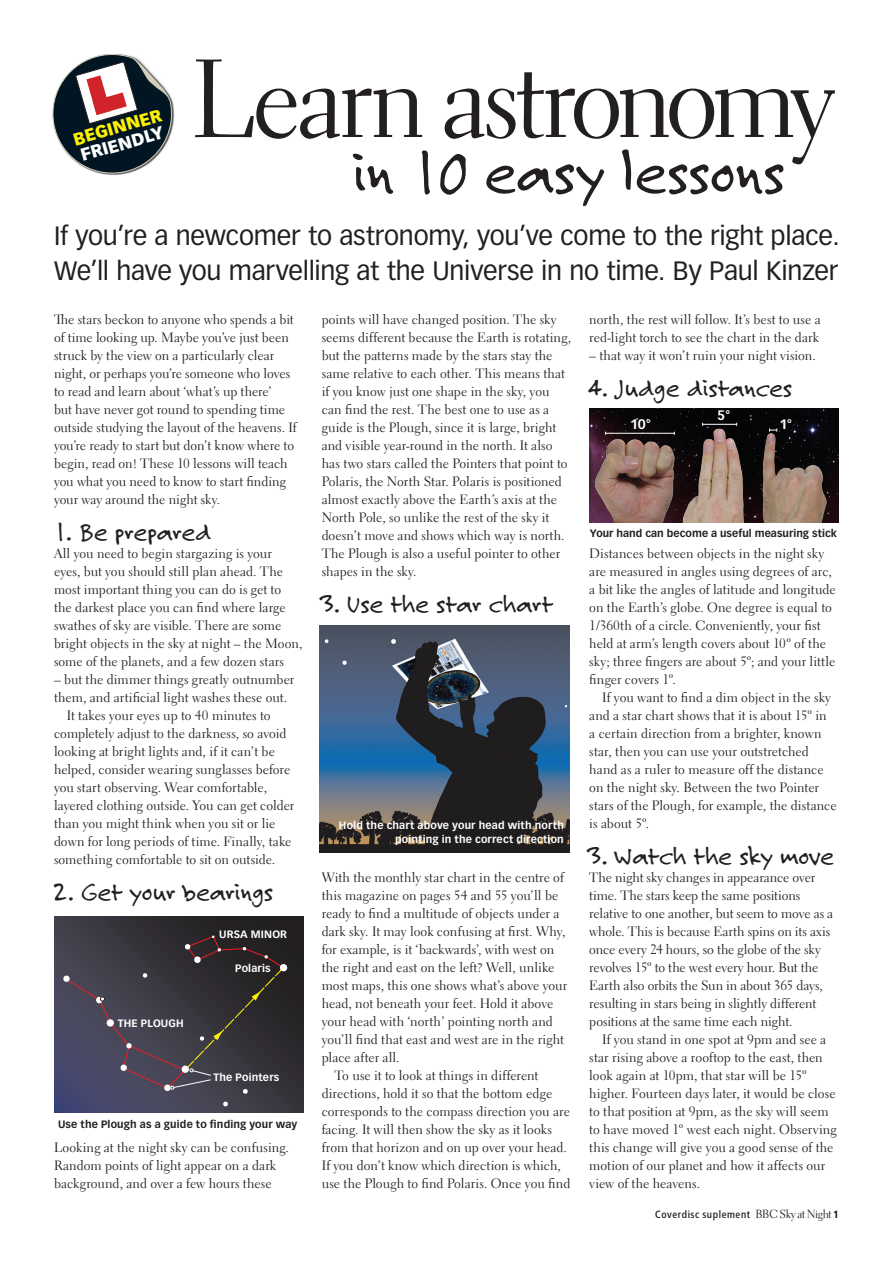
<style>
.page{position:relative;width:893px;height:1263px;background:#fff}
.page>*{position:absolute;margin:0;border:0;box-sizing:border-box;transform-origin:0 0}
.t1{font:112.2px "Electra LH Display";letter-spacing:-.015em;color:#231f20}
.Cover_main_head{font:63.75px "Felt Tip Roman";letter-spacing:-.01em;color:#231f20}
.Feature_body{font:27px "Felt Tip Roman";letter-spacing:-.01em;color:#231f20}
.Feature_strapline{font:26.1px/34.8px "Vectora LH";letter-spacing:-.01em;color:#231f20}
.t2{font:900 17.25px/17.2px "Vectora LH";color:#fff101}
.Feature_body-2{font:13.5px/18px "Electra LH";color:#231f20}
.Captions{font:700 13.5px "Vectora LH";color:#fff}
.Captions-2{font:700 10.5px/14.2px "Vectora LH";letter-spacing:.015em;color:#fff;text-align:right}
.Captions-3{font:700 10.5px "Vectora LH";letter-spacing:.01em;color:#231f20}
.t3{font:10.5px "Transit Front Neg";letter-spacing:.025em;color:#231f20}
.s1{color:#fff}
.s2{font-family:"Electra LH Display";font-size:12px}
.s3{font-weight:700}
</style>
<div class="page">
<svg style="left:52px;top:54px;width:121px;height:121px"></svg>
<svg style="left:54px;top:916px;width:249px;height:196px;background:#363541"></svg>
<svg style="left:223px;top:1101px;width:5px;height:6px"></svg>
<svg style="left:63px;top:935px;width:225px;height:159px;background:#3f3c45"></svg>
<img style="left:319px;top:625px;width:250px;height:228px">
<img style="left:590px;top:408px;width:249px;height:115px">
<img style="left:760px;top:413px;width:77px;height:109px">
<img style="left:677px;top:412px;width:83px;height:110px">
<img style="left:589px;top:414px;width:89px;height:108px">
<svg style="left:769px;top:428px;width:8px;height:4px"></svg>
<hr style="left:703px;top:424px;width:34px;height:1px;background:#fff">
<hr style="left:606px;top:433px;width:68px;height:1px;background:#fff">
<p class="t1" style="left:193px;top:33px;width:642px">Learn astronomy</p>
<p class="t2" style="left:71px;top:131px;width:93px;rotate:-16deg">BEGINNER<br><span class="s1">FRIENDLY</span></p>
<p class="Cover_main_head" style="left:353px;top:134px;width:433px">in 10 easy lessons</p>
<p class="Feature_strapline" style="left:54px;top:219px;width:787px">If you’re a newcomer to astronomy, you’ve come to the right place.<br>We’ll have you marvelling at the Universe in no time. By Paul Kinzer</p>
<p class="Feature_body-2" style="left:54px;top:310px;width:244px">The stars beckon to anyone who spends a bit of time looking up. Maybe you’ve just been struck by the view on a particularly clear night, or perhaps you’re someone who loves to read and learn about ‘what’s up there’<br>but have never got round to spending time outside studying the layout of the heavens. If you’re ready to start but don’t know where to begin, read on! These 10 lessons will teach you what you need to know to start finding your way around the night sky.</p>
<p class="Feature_body" style="left:54px;top:516px;width:159px">1. Be prepared</p>
<p class="Feature_body-2" style="left:54px;top:544px;width:250px">All you need to begin stargazing is your<br>eyes, but you should still plan ahead. The most important thing you can do is get to<br>the darkest place you can find where large swathes of sky are visible. There are some bright objects in the sky at night – the Moon, some of the planets, and a few dozen stars</p>
<p class="Feature_body-2" style="left:54px;top:670px;width:242px">– but the dimmer things greatly outnumber them, and artificial light washes these out.</p>
<p class="Feature_body-2" style="left:54px;top:706px;width:242px;text-indent:13px">It takes your eyes up to 40 minutes to completely adjust to the darkness, so avoid looking at bright lights and, if it can’t be helped, consider wearing sunglasses before you start observing. Wear comfortable, layered clothing outside. You can get colder than you might think when you sit or lie down for long periods of time. Finally, take something comfortable to sit on outside.</p>
<p class="Feature_body" style="left:54px;top:876px;width:221px">2. Get your bearings</p>
<p class="Feature_body-2" style="left:322px;top:310px;width:251px">points will have changed position. The sky seems different because the Earth is rotating, but the patterns made by the stars stay the same relative to each other. This means that if you know just one shape in the sky, you can find the rest. The best one to use as a guide is the Plough, since it is large, bright and visible year-round in the north. It also has two stars called the Pointers that point to Polaris, the North Star. Polaris is positioned almost exactly above the Earth’s axis at the North Pole, so unlike the rest of the sky it doesn’t move and shows which way is north.<br>The Plough is also a useful pointer to other shapes in the sky.</p>
<p class="Feature_body" style="left:322px;top:588px;width:233px">3. Use the star chart</p>
<p class="Feature_body-2" style="left:589px;top:310px;width:233px">north, the rest will follow. It’s best to use a red-light torch to see the chart in the dark</p>
<p class="Feature_body-2" style="left:589px;top:346px;width:228px">– that way it won’t ruin your night vision.</p>
<p class="Feature_body" style="left:589px;top:372px;width:204px">4. Judge distances</p>
<p class="Captions" style="left:717px;top:407px;width:15px">5°</p>
<p class="Captions" style="left:630px;top:416px;width:23px">10°</p>
<p class="Captions" style="left:779px;top:416px;width:14px">1°</p>
<p class="Captions-3" style="left:590px;top:527px;width:249px">Your hand can become a useful measuring stick</p>
<p class="Feature_body-2" style="left:589px;top:544px;width:248px">Distances between objects in the night sky are measured in angles using degrees of arc, a bit like the angles of latitude and longitude on the Earth’s globe. One degree is equal to 1/360th of a circle. Conveniently, your fist held at arm’s length covers about 10º of the sky; three fingers are about 5º; and your little finger covers 1º.</p>
<p class="Feature_body-2" style="left:589px;top:688px;width:249px;text-indent:13px">If you want to find a dim object in the sky and a star chart shows that it is about 15º in<br>a certain direction from a brighter, known star, then you can use your outstretched hand as a ruler to measure off the distance on the night sky. Between the two Pointer stars of the Plough, for example, the distance is about 5º.</p>
<p class="Feature_body" style="left:589px;top:840px;width:247px">3. Watch the sky move</p>
<p class="Feature_body-2" style="left:589px;top:868px;width:245px">The night sky changes in appearance over time. The stars keep the same positions relative to one another, but seem to move as a whole. This is because Earth spins on its axis once every 24 hours, so the globe of the sky revolves 15º to the west every hour. But the Earth also orbits the Sun in about 365 days, resulting in stars being in slightly different positions at the same time each night.</p>
<p class="Feature_body-2" style="left:589px;top:1030px;width:249px;text-indent:13px">If you stand in one spot at 9pm and see a star rising above a rooftop to the east, then look again at 10pm, that star will be 15º higher. Fourteen days later, it would be close to that position at 9pm, as the sky will seem to have moved 1º west each night. Observing this change will give you a good sense of the motion of our planet and how it affects our view of the heavens.</p>
<p class="Captions-2" style="left:339px;top:818px;width:227px">Hold the chart above your head with north pointing in the correct direction</p>
<p class="Feature_body-2" style="left:322px;top:868px;width:247px">With the monthly star chart in the centre of this magazine on pages 54 and 55 you’ll be ready to find a multitude of objects under a dark sky. It may look confusing at first. Why, for example, is it ‘backwards’, with west on the right and east on the left? Well, unlike most maps, this one shows what’s above your head, not beneath your feet. Hold it above your head with ‘north’ pointing north and you’ll find that east and west are in the right place after all.</p>
<p class="Feature_body-2" style="left:322px;top:1066px;width:250px;text-indent:13px">To use it to look at things in different directions, hold it so that the bottom edge corresponds to the compass direction you are facing. It will then show the sky as it looks from that horizon and on up over your head.<br>If you don’t know which direction is which, use the Plough to find Polaris. Once you find</p>
<p class="Captions-2" style="left:219px;top:927px;width:69px">ursa minor</p>
<p class="Captions-2" style="left:235px;top:961px;width:37px">Polaris</p>
<p class="Captions-2" style="left:118px;top:1016px;width:67px">The Plough</p>
<p class="Captions-2" style="left:214px;top:1070px;width:67px">The Pointers</p>
<p class="Captions-3" style="left:58px;top:1118px;width:241px">Use the Plough as a guide to finding your way</p>
<p class="Feature_body-2" style="left:54px;top:1138px;width:236px">Looking at the night sky can be confusing.<br>Random points of light appear on a dark background, and over a few hours these</p>
<p class="t3" style="left:655px;top:1208px;width:185px">Coverdisc suplement <span class="s2">BBC Sky at Night</span> <span class="s3">1</span></p>
</div>
